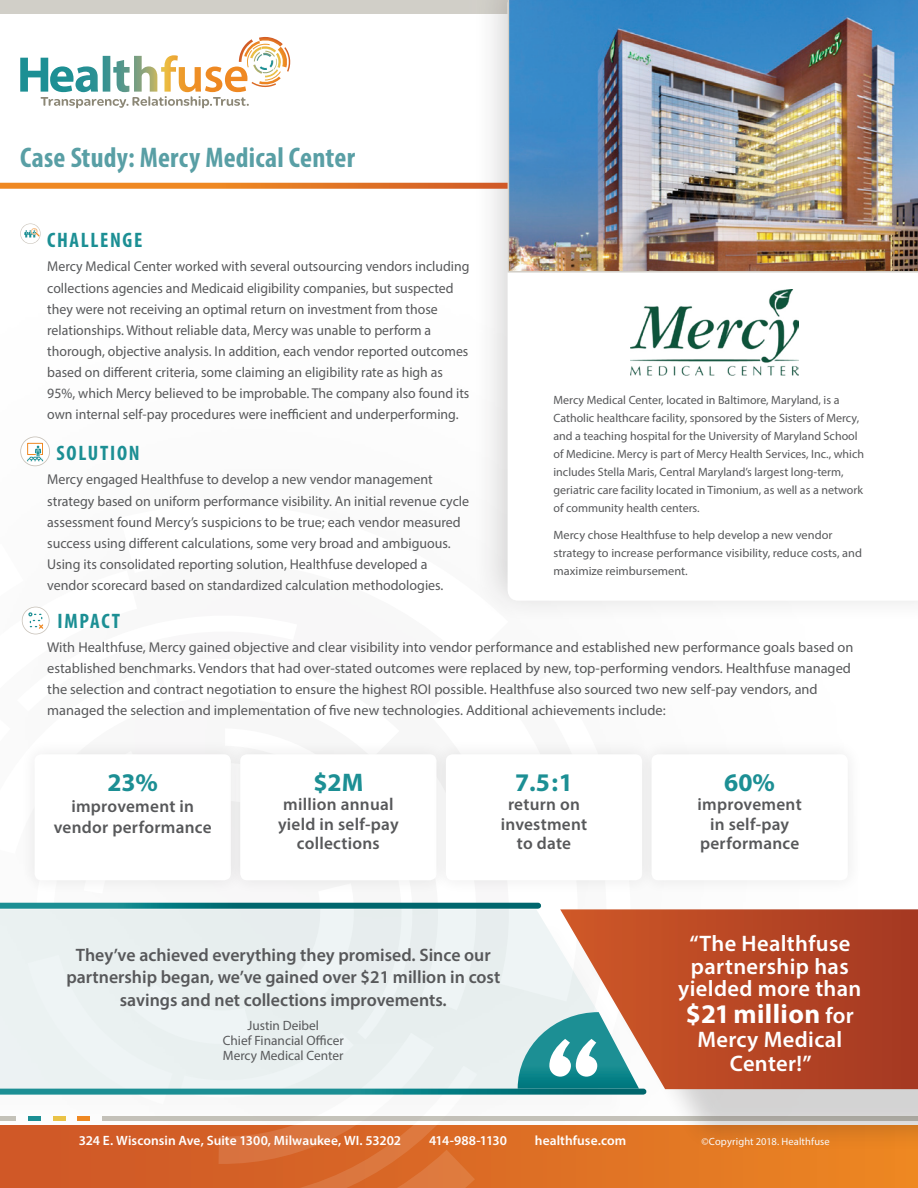
<style>
.page{position:relative;width:918px;height:1188px;background:#fff}
.page>*{position:absolute;margin:0;border:0;box-sizing:border-box;transform-origin:0 0}
.t1{font:700 condensed 28.5px "Myriad Pro";letter-spacing:.01em;color:#599fa5}
.t2{font:700 27px "Myriad Pro";letter-spacing:.015em;color:#fff}
.t3{font:700 25.5px "Myriad Pro";color:#1c8f94}
.t4{font:600 22.5px/22.5px "Myriad Pro";letter-spacing:.015em;color:#fff;text-align:center}
.t5{font:700 condensed 21px "Myriad Pro";letter-spacing:.08em;color:#1c8f94}
.t6{font:600 18px/22.5px "Myriad Pro";color:#57585a;text-align:center}
.t7{font:600 17.25px/19.5px "Myriad Pro";letter-spacing:.015em;color:#57585a;text-align:center}
.t8{font:14.25px/21px "Myriad Pro";color:#57585a}
.t9{font:600 13.5px "Myriad Pro";letter-spacing:.005em;color:#fff}
.t10{font:13.5px/15px "Myriad Pro";color:#57585a;text-align:center}
.t11{font:600 13.5px "Myriad Pro";letter-spacing:-.05em;color:#fff}
.t12{font:12px/18px "Myriad Pro";color:#57585a}
.t13{font:10.5px "Myriad Pro";letter-spacing:.01em;color:#fff}
.s1{font-weight:600;font-size:22.5px}
</style>
<div class="page">
<div style="left:0;top:0;width:918px;height:14px;background:#d1cfc8"></div>
<div style="left:0;top:1125px;width:918px;height:63px;background:#eb8322"></div>
<div style="left:0;top:785px;width:781px;height:403px;background:#231f20;opacity:.12"></div>
<div style="left:472px;top:0;width:446px;height:623px;background:#231f20;opacity:.2"></div>
<svg style="left:508px;top:273px;width:410px;height:328px"></svg>
<img style="left:507px;top:0;width:411px;height:273px">
<svg style="left:20px;top:224px;width:21px;height:20px"></svg>
<svg style="left:20px;top:437px;width:30px;height:29px"></svg>
<svg style="left:0;top:544px;width:480px;height:644px"></svg>
<div style="left:0;top:918px;width:627px;height:203px;background:#231f20;opacity:.2"></div>
<div style="left:0;top:909px;width:518px;height:180px;background:#e9f0f0"></div>
<svg style="left:0;top:1089px;width:582px;height:6px;background:#218d92"></svg>
<svg style="left:0;top:903px;width:518px;height:6px;background:#137a80"></svg>
<svg style="left:518px;top:896px;width:121px;height:193px"></svg>
<svg style="left:20px;top:37px;width:271px;height:71px"></svg>
<svg style="left:0;top:183px;width:508px;height:6px;background:#e6802d"></svg>
<img style="left:630px;top:290px;width:169px;height:88px">
<div style="left:19px;top:739px;width:227px;height:157px;background:#f7f7f7"></div>
<div style="left:35px;top:754px;width:196px;height:126px;background:#fff;border-radius:7px"></div>
<div style="left:225px;top:739px;width:227px;height:157px;background:#f5f5f5"></div>
<div style="left:240px;top:754px;width:196px;height:126px;background:#fff;border-radius:7px"></div>
<div style="left:431px;top:739px;width:226px;height:157px;background:#f8f7f8"></div>
<div style="left:446px;top:754px;width:196px;height:126px;background:#fff;border-radius:7px"></div>
<div style="left:636px;top:739px;width:227px;height:157px;background:#f9f9f9"></div>
<div style="left:652px;top:754px;width:196px;height:126px;background:#fff;border-radius:7px"></div>
<div style="left:582px;top:929px;width:336px;height:223px;background:#231f20;opacity:.2"></div>
<svg style="left:560px;top:909px;width:358px;height:180px;background:#b35a3e"></svg>
<h1 class="t1" style="left:20px;top:140px;width:336px">Case Study: Mercy Medical Center</h1>
<h3 class="t5" style="left:47px;top:227px;width:97px">CHALLENGE</h3>
<p class="t8" style="left:47px;top:256px;width:424px">Mercy Medical Center worked with several outsourcing vendors including collections agencies and Medicaid eligibility companies, but suspected they were not receiving an optimal return on investment from those relationships. Without reliable data, Mercy was unable to perform a thorough, objective analysis. In addition, each vendor reported outcomes based on different criteria, some claiming an eligibility rate as high as 95%, which Mercy believed to be improbable. The company also found its own internal self-pay procedures were inefficient and underperforming.</p>
<h3 class="t5" style="left:57px;top:440px;width:85px">SOLUTION</h3>
<p class="t8" style="left:47px;top:469px;width:423px">Mercy engaged Healthfuse to develop a new vendor management strategy based on uniform performance visibility. An initial revenue cycle assessment found Mercy’s suspicions to be true; each vendor measured success using different calculations, some very broad and ambiguous.<br>Using its consolidated reporting solution, Healthfuse developed a vendor scorecard based on standardized calculation methodologies.</p>
<h3 class="t5" style="left:58px;top:608px;width:64px">IMPACT</h3>
<p class="t8" style="left:47px;top:637px;width:808px">With Healthfuse, Mercy gained objective and clear visibility into vendor performance and established new performance goals based on established benchmarks. Vendors that had over-stated outcomes were replaced by new, top-performing vendors. Healthfuse managed the selection and contract negotiation to ensure the highest ROI possible. Healthfuse also sourced two new self-pay vendors, and managed the selection and implementation of five new technologies. Additional achievements include:</p>
<p class="t12" style="left:554px;top:391px;width:312px">Mercy Medical Center, located in Baltimore, Maryland, is a Catholic healthcare facility, sponsored by the Sisters of Mercy, and a teaching hospital for the University of Maryland School of Medicine. Mercy is part of Mercy Health Services, Inc., which includes Stella Maris, Central Maryland’s largest long-term, geriatric care facility located in Timonium, as well as a network of community health centers.</p>
<p class="t12" style="left:554px;top:526px;width:310px">Mercy chose Healthfuse to help develop a new vendor strategy to increase performance visibility, reduce costs, and maximize reimbursement.</p>
<h3 class="t3" style="left:107px;top:765px;width:52px">23%</h3>
<p class="t7" style="left:54px;top:795px;width:159px;line-height:21px">improvement in vendor performance</p>
<h3 class="t3" style="left:313px;top:765px;width:51px">$2M</h3>
<p class="t7" style="left:278px;top:794px;width:122px">million annual yield in self-pay collections</p>
<h3 class="t3" style="left:515px;top:765px;width:59px">7.5:1</h3>
<p class="t7" style="left:501px;top:794px;width:88px">return on investment to date</p>
<p class="t6" style="left:66px;top:943px;width:435px">They’ve achieved everything they promised. Since our partnership began, we’ve gained over $21 million in cost savings and net collections improvements.</p>
<p class="t10" style="left:223px;top:1018px;width:123px">Justin Deibel<br>Chief Financial Officer<br>Mercy Medical Center</p>
<h3 class="t3" style="left:724px;top:765px;width:52px">60%</h3>
<p class="t7" style="left:698px;top:794px;width:106px">improvement in self-pay performance</p>
<h3 class="t4" style="left:678px;top:932px;width:185px">“The Healthfuse partnership has yielded more than</h3>
<h2 class="t2" style="left:686px;top:997px;width:170px">$21 million <span class="s1">for</span></h2>
<h3 class="t4" style="left:697px;top:1027px;width:147px;line-height:24px">Mercy Medical<br>Center!”</h3>
<p class="t9" style="left:79px;top:1131px;width:324px">324 E. Wisconsin Ave, Suite 1300, Milwaukee, WI. 53202</p>
<p class="t11" style="left:429px;top:1131px;width:79px">414-988-1130</p>
<p class="t9" style="left:535px;top:1131px;width:93px">healthfuse.com</p>
<p class="t13" style="left:702px;top:1135px;width:130px">©Copyright 2018. Healthfuse</p>
</div>
